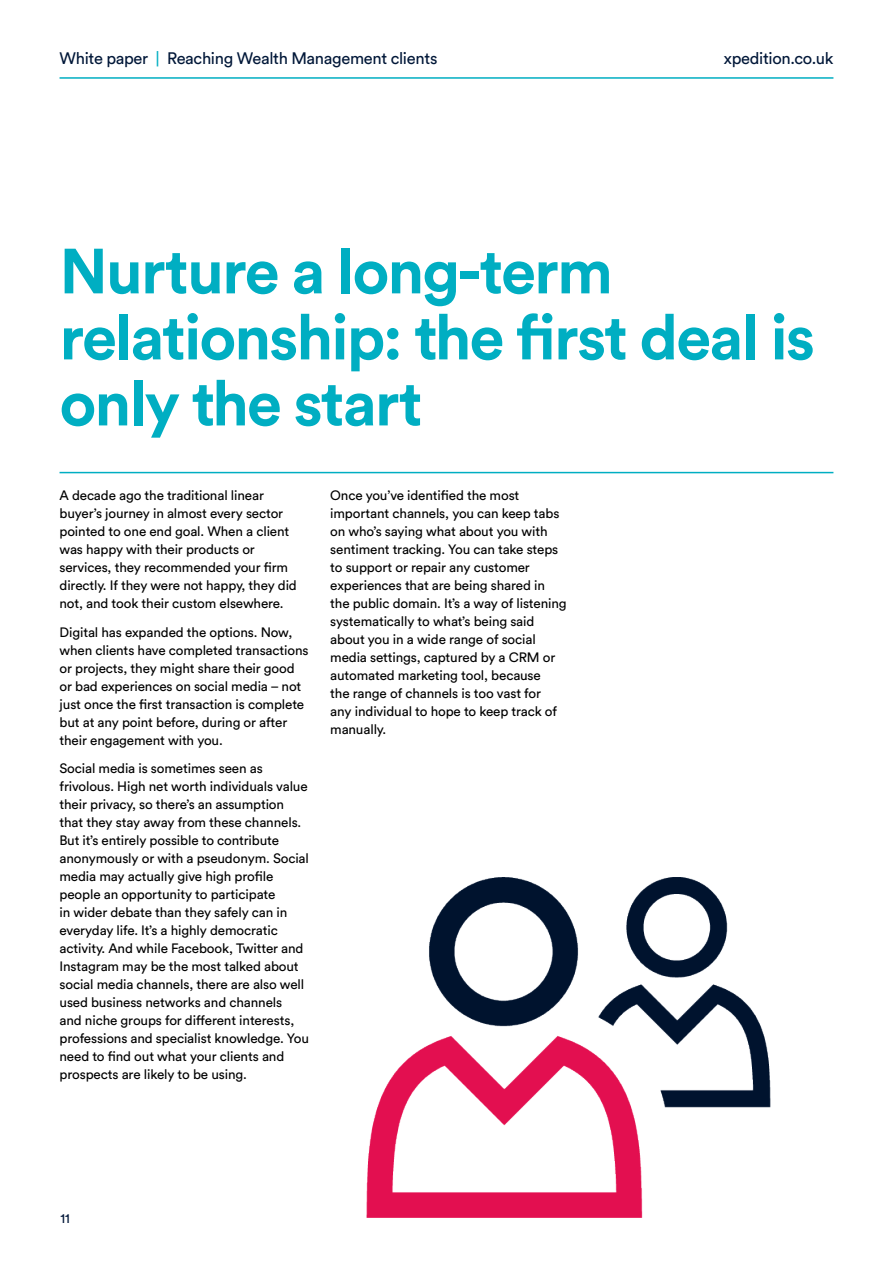
<style>
.page{position:relative;width:893px;height:1263px;background:#fff}
.page>*{position:absolute;margin:0;border:0;box-sizing:border-box;transform-origin:0 0}
.t1{font:700 63px/66px "Circular Std";letter-spacing:-.03em;color:#00aec2}
.t2{font:16.5px "Circular Std";letter-spacing:-.02em;color:#001738}
.t3{font:13.5px/18px "Circular Std";letter-spacing:-.01em;color:#000}
.t4{font:13.5px "Circular Std";color:#001738}
.s1{color:#00aec2}
</style>
<div class="page">
<hr style="left:60px;top:472px;width:773px;height:1px;background:#00aec2">
<hr style="left:60px;top:77px;width:773px;height:2px;background:#00aec2">
<img style="left:366px;top:877px;width:405px;height:341px">
<p class="t2" style="left:60px;top:49px;width:379px">White paper <span class="s1">|</span> Reaching Wealth Management clients</p>
<p class="t2" style="left:724px;top:49px;width:111px">xpedition.co.uk</p>
<h1 class="t1" style="left:60px;top:237px;width:757px">Nurture a long-term relationship: the first deal is only the start</h1>
<p class="t3" style="left:60px;top:486px;width:239px">A decade ago the traditional linear buyer’s journey in almost every sector pointed to one end goal. When a client was happy with their products or services, they recommended your firm directly. If they were not happy, they did not, and took their custom elsewhere.</p>
<p class="t3" style="left:60px;top:623px;width:251px">Digital has expanded the options. Now, when clients have completed transactions or projects, they might share their good or bad experiences on social media – not just once the first transaction is complete but at any point before, during or after their engagement with you.</p>
<p class="t3" style="left:60px;top:759px;width:251px">Social media is sometimes seen as frivolous. High net worth individuals value their privacy, so there’s an assumption that they stay away from these channels.<br>But it’s entirely possible to contribute anonymously or with a pseudonym. Social media may actually give high profile people an opportunity to participate<br>in wider debate than they safely can in everyday life. It’s a highly democratic activity. And while Facebook, Twitter and Instagram may be the most talked about social media channels, there are also well used business networks and channels<br>and niche groups for different interests, professions and specialist knowledge. You need to find out what your clients and prospects are likely to be using.</p>
<p class="t3" style="left:330px;top:486px;width:238px">Once you’ve identified the most important channels, you can keep tabs on who’s saying what about you with sentiment tracking. You can take steps to support or repair any customer experiences that are being shared in the public domain. It’s a way of listening systematically to what’s being said about you in a wide range of social media settings, captured by a CRM or automated marketing tool, because<br>the range of channels is too vast for<br>any individual to hope to keep track of manually.</p>
<p class="t4" style="left:61px;top:1210px;width:11px">11</p>
</div>
